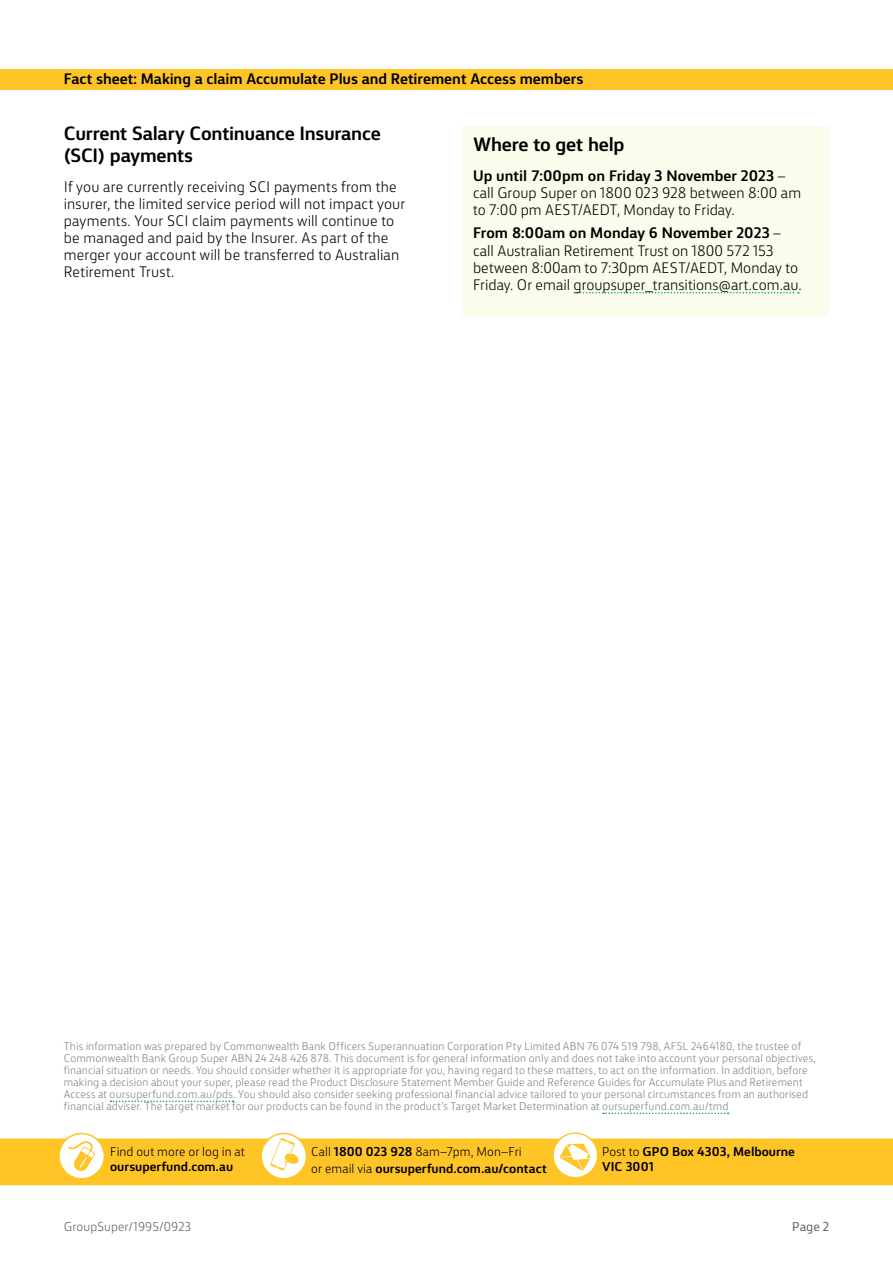
<style>
.page{position:relative;width:893px;height:1263px;background:#fff}
.page>*{position:absolute;margin:0;border:0;box-sizing:border-box;transform-origin:0 0}
.t1{font:700 18px/21.6px "CBA Sans";letter-spacing:-.015em;color:#000}
.t2{font:300 14.25px/17.1px "CBA Sans";letter-spacing:.005em;color:#000}
.t3{font:700 14.25px "CBA Sans";letter-spacing:-.005em;color:#000}
.t4{font:700 12px/16.5px "CBA Sans";letter-spacing:.005em;color:#000}
.t5{font:300 12px "CBA Sans";letter-spacing:.01em;color:#000}
.t6{font:300 12px "CBA Sans";letter-spacing:.005em;color:#636466}
.t7{font:12px "CBA Sans";color:#636466}
.t8{font:300 10.5px/12px "CBA Sans";letter-spacing:.015em;color:#808285}
.s1{font-weight:700}
.s2{font-weight:300}
</style>
<div class="page">
<svg style="left:59px;top:1133px;width:45px;height:46px"></svg>
<div style="left:58px;top:1133px;width:47px;height:46px;border:2px solid #ffc425;border-radius:50%"></div>
<svg style="left:261px;top:1133px;width:45px;height:46px"></svg>
<div style="left:260px;top:1133px;width:47px;height:46px;border:2px solid #ffc425;border-radius:50%"></div>
<svg style="left:553px;top:1133px;width:45px;height:45px"></svg>
<svg style="left:0;top:1138px;width:893px;height:47px;background:#ffc938"></svg>
<div style="left:552px;top:1132px;width:46px;height:46px;border:1px solid #ffc425;border-radius:50%"></div>
<div style="left:0;top:69px;width:893px;height:21px;background:#ffc425"></div>
<svg style="left:110px;top:1100px;width:123px;height:2px"></svg>
<svg style="left:603px;top:1112px;width:126px;height:2px"></svg>
<div style="left:462px;top:126px;width:367px;height:190px;background:#fcfcec"></div>
<svg style="left:574px;top:292px;width:225px;height:1px"></svg>
<h2 class="t3" style="left:64px;top:66px;width:521px">Fact sheet: Making a claim Accumulate Plus and Retirement Access members</h2>
<h1 class="t1" style="left:64px;top:121px;width:319px">Current Salary Continuance Insurance (SCI) payments</h1>
<p class="t2" style="left:64px;top:177px;width:343px">If you are currently receiving SCI payments from the insurer, the limited service period will not impact your payments. Your SCI claim payments will continue to be managed and paid by the Insurer. As part of the merger your account will be transferred to Australian Retirement Trust.</p>
<h1 class="t1" style="left:473px;top:132px;width:153px">Where to get help</h1>
<h2 class="t2" style="left:473px;top:166px;width:330px"><span class="s1">Up until 7:00pm on Friday 3 November 2023</span> – call Group Super on 1800 023 928 between 8:00 am to 7:00 pm AEST/AEDT, Monday to Friday.</h2>
<h2 class="t2" style="left:473px;top:223px;width:330px"><span class="s1">From 8:00am on Monday 6 November 2023</span> – call Australian Retirement Trust on 1800 572 153 between 8:00am to 7:30pm AEST/AEDT, Monday to Friday. Or email groupsuper_transitions@art.com.au.</h2>
<p class="t8" style="left:64px;top:1039px;width:754px">This information was prepared by Commonwealth Bank Officers Superannuation Corporation Pty Limited ABN 76 074 519 798, AFSL 2464180, the trustee of Commonwealth Bank Group Super ABN 24 248 426 878. This document is for general information only and does not take into account your personal objectives, financial situation or needs. You should consider whether it is appropriate for you, having regard to these matters, to act on the information. In addition, before making a decision about your super, please read the Product Disclosure Statement Member Guide and Reference Guides for Accumulate Plus and Retirement Access at oursuperfund.com.au/pds. You should also consider seeking professional financial advice tailored to your personal circumstances from an authorised financial adviser. The target market for our products can be found in the product’s Target Market Determination at oursuperfund.com.au/tmd</p>
<p class="t5" style="left:110px;top:1142px;width:136px">Find out more or log in at</p>
<p class="t4" style="left:110px;top:1157px;width:125px">oursuperfund.com.au</p>
<p class="t6" style="left:64px;top:1217px;width:129px">GroupSuper/1995/0923</p>
<p class="t4" style="left:311px;top:1142px;width:237px"><span class="s2">Call</span> 1800 023 928 <span class="s2">8am–7pm, Mon–Fri<br>or email via</span> oursuperfund.com.au/contact</p>
<p class="t4" style="left:602px;top:1143px;width:194px;line-height:14.4px"><span class="s2">Post to</span> GPO Box 4303, Melbourne<br>VIC 3001</p>
<p class="t7" style="left:792px;top:1217px;width:38px">Page 2</p>
</div>
